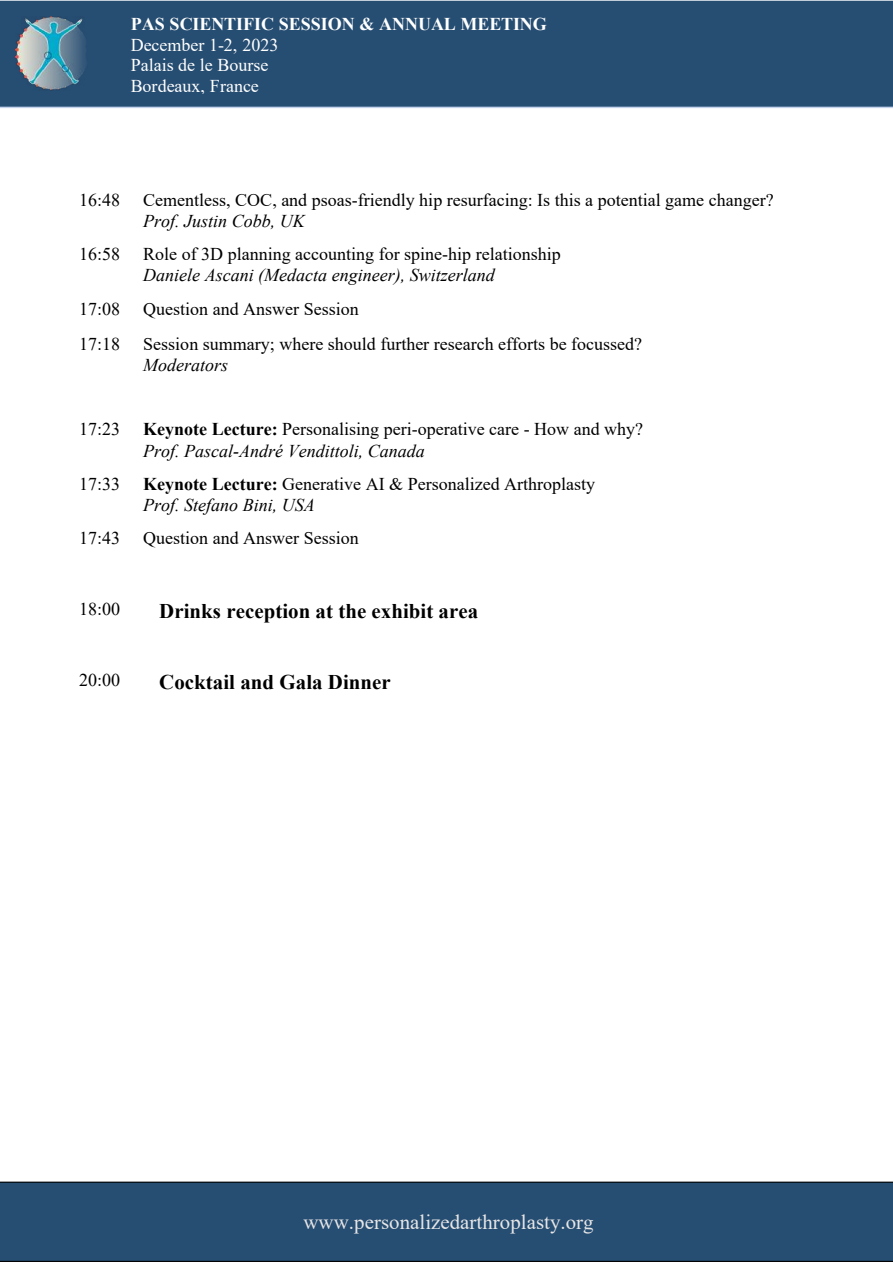
<style>
.page{position:relative;width:893px;height:1263px;background:#fff}
.page>*{position:absolute;margin:0;border:0;box-sizing:border-box;transform-origin:0 0}
.t1{font:700 20.85px "Times New Roman";letter-spacing:.005em;color:#000}
.t2{font:20.85px "Times New Roman";color:#e7e6e6}
.t3{font:18px/21.3px "Times New Roman";color:#000}
.t4{font:italic 18px "Times New Roman";color:#000}
.t5{font:18px/20.7px "Times New Roman";color:#fff}
.t6{font:700 18px "Times New Roman";color:#fff}
.s1{font-weight:700}
.s2{font-style:italic}
</style>
<div class="page">
<div style="left:0;top:1182px;width:893px;height:80px;background:#264d72"></div>
<div style="left:0;top:0;width:893px;height:108px;background:#264d72"></div>
<img style="left:15px;top:16px;width:72px;height:74px">
<div style="left:120px;top:14px;width:536px;height:80px;background:#264d72"></div>
<p class="t6" style="left:131px;top:14px;width:418px">PAS SCIENTIFIC SESSION &amp; ANNUAL MEETING</p>
<p class="t5" style="left:131px;top:34px;width:149px">December 1-2, 2023<br>Palais de le Bourse<br>Bordeaux, France</p>
<p class="t3" style="left:79px;top:189px;width:43px">16:48</p>
<p class="t3" style="left:143px;top:189px;width:632px">Cementless, COC, and psoas-friendly hip resurfacing: Is this a potential game changer?</p>
<p class="t4" style="left:143px;top:211px;width:163px">Prof. Justin Cobb, UK</p>
<p class="t3" style="left:79px;top:244px;width:43px">16:58</p>
<p class="t3" style="left:143px;top:244px;width:419px">Role of 3D planning accounting for spine-hip relationship</p>
<p class="t4" style="left:143px;top:265px;width:353px">Daniele Ascani (Medacta engineer), Switzerland</p>
<p class="t3" style="left:79px;top:298px;width:43px">17:08</p>
<p class="t3" style="left:143px;top:298px;width:217px">Question and Answer Session</p>
<p class="t3" style="left:79px;top:333px;width:43px">17:18</p>
<p class="t3" style="left:143px;top:333px;width:500px">Session summary; where should further research efforts be focussed?</p>
<p class="t4" style="left:143px;top:355px;width:86px">Moderators</p>
<p class="t3" style="left:79px;top:419px;width:43px">17:23</p>
<p class="t3" style="left:143px;top:419px;width:501px"><span class="s1">Keynote Lecture:</span> Personalising peri-operative care - How and why?<br><span class="s2">Prof. Pascal-André Vendittoli, Canada</span></p>
<p class="t3" style="left:79px;top:473px;width:43px">17:33</p>
<p class="t3" style="left:143px;top:473px;width:453px"><span class="s1">Keynote Lecture:</span> Generative AI &amp; Personalized Arthroplasty<br><span class="s2">Prof. Stefano Bini, USA</span></p>
<p class="t3" style="left:79px;top:527px;width:43px">17:43</p>
<p class="t3" style="left:143px;top:527px;width:217px">Question and Answer Session</p>
<p class="t3" style="left:79px;top:598px;width:43px">18:00</p>
<p class="t1" style="left:159px;top:599px;width:320px">Drinks reception at the exhibit area</p>
<p class="t3" style="left:79px;top:669px;width:43px">20:00</p>
<p class="t1" style="left:159px;top:670px;width:233px">Cocktail and Gala Dinner</p>
<p class="t2" style="left:303px;top:1210px;width:292px">www.personalizedarthroplasty.org</p>
</div>
